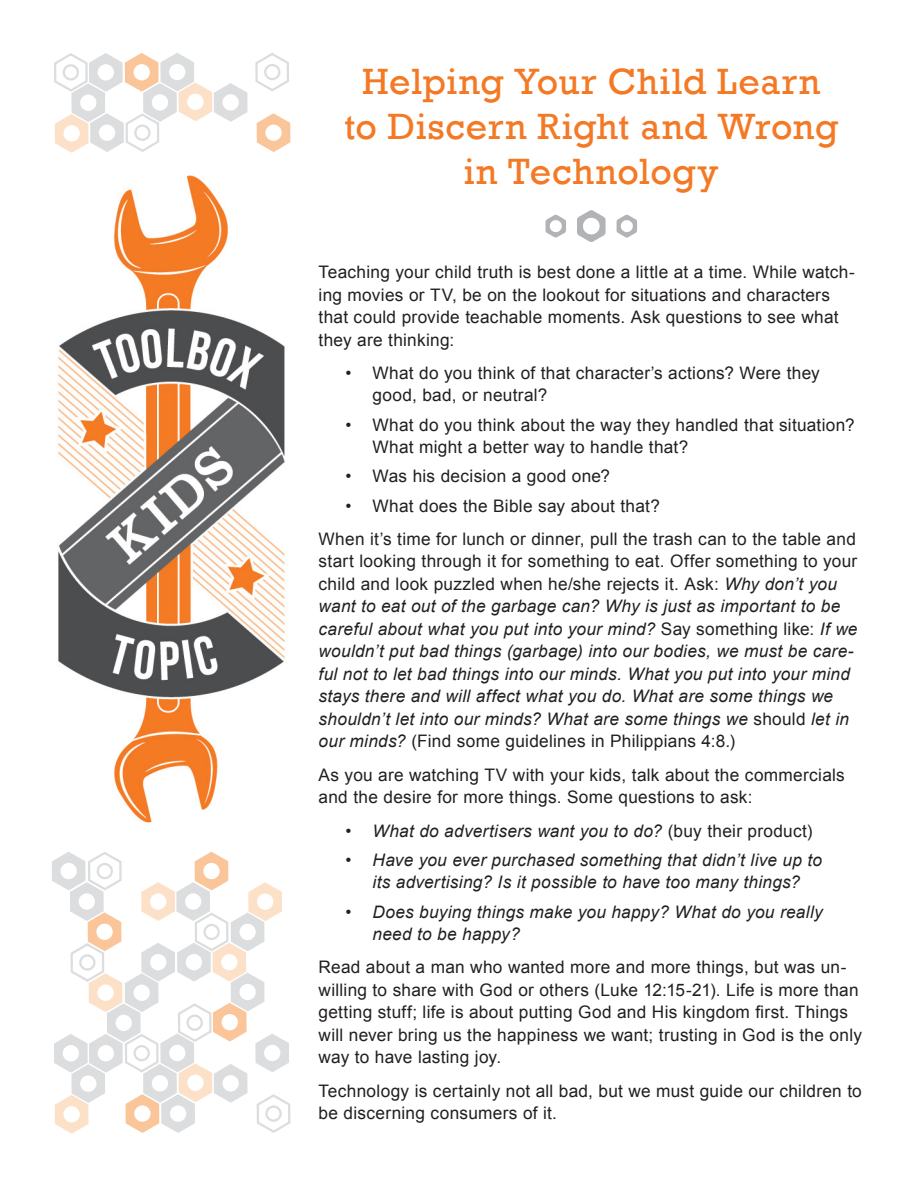
<style>
.page{position:relative;width:918px;height:1188px;background:#fff}
.page>*{position:absolute;margin:0;border:0;box-sizing:border-box;transform-origin:0 0}
.t1{font:37.5px/45px "Rockwell";letter-spacing:.02em;color:#f47925;text-align:center}
.TBX_Main_Text{font:17.25px/22.5px "Arial";letter-spacing:.015em;color:#231f20}
.TBX_Main_Text-2{font:italic 17.25px/22.5px "Arial";letter-spacing:.015em;color:#231f20}
.s1{font-style:normal}
</style>
<div class="page">
<img style="left:58px;top:175px;width:227px;height:648px">
<svg style="left:257px;top:113px;width:33px;height:39px"></svg>
<svg style="left:54px;top:53px;width:194px;height:100px"></svg>
<svg style="left:255px;top:53px;width:34px;height:39px"></svg>
<svg style="left:52px;top:851px;width:239px;height:283px"></svg>
<svg style="left:577px;top:210px;width:29px;height:32px"></svg>
<svg style="left:617px;top:215px;width:20px;height:23px"></svg>
<svg style="left:546px;top:215px;width:20px;height:23px"></svg>
<p class="t1" style="left:344px;top:59px;width:496px">Helping Your Child Learn to Discern Right and Wrong in Technology</p>
<p class="TBX_Main_Text" style="left:319px;top:261px;width:538px">Teaching your child truth is best done a little at a time. While watch&shy;ing movies or TV, be on the lookout for situations and characters that could provide teachable moments. Ask questions to see what they are thinking:</p>
<p class="TBX_Main_Text" style="left:373px;top:362px;width:449px;text-indent:-27px">• What do you think of that character’s actions? Were they good, bad, or neutral?</p>
<p class="TBX_Main_Text" style="left:373px;top:413px;width:484px;text-indent:-27px">• What do you think about the way they handled that situation?<br>What might a better way to handle that?</p>
<p class="TBX_Main_Text" style="left:346px;top:465px;width:266px">• Was his decision a good one?</p>
<p class="TBX_Main_Text" style="left:346px;top:494px;width:316px">• What does the Bible say about that?</p>
<p class="TBX_Main_Text-2" style="left:319px;top:528px;width:540px"><span class="s1">When it’s time for lunch or dinner, pull the trash can to the table and start looking through it for something to eat. Offer something to your child and look puzzled when he/she rejects it. Ask:</span> Why don’t you want to eat out of the garbage can? Why is just as important to be careful about what you put into your mind? <span class="s1">Say something like:</span> If we wouldn’t put bad things (garbage) into our bodies, we must be care&shy;ful not to let bad things into our minds. What you put into your mind stays there and will affect what you do. What are some things we shouldn’t let into our minds? What are some things we <span class="s1">should</span> let in our minds? <span class="s1">(Find some guidelines in Philippians 4:8.)</span></p>
<p class="TBX_Main_Text" style="left:319px;top:764px;width:528px">As you are watching TV with your kids, talk about the commercials and the desire for more things. Some questions to ask:</p>
<p class="TBX_Main_Text-2" style="left:346px;top:819px;width:468px"><span class="s1">•</span> What do advertisers want you to do? <span class="s1">(buy their product)</span></p>
<p class="TBX_Main_Text-2" style="left:346px;top:849px;width:478px;text-align:center"><span class="s1">•</span> Have you ever purchased something that didn’t live up to its advertising? Is it possible to have too many things?</p>
<p class="TBX_Main_Text-2" style="left:373px;top:900px;width:452px;text-indent:-27px"><span class="s1">•</span> Does buying things make you happy? What do you really need to be happy?</p>
<p class="TBX_Main_Text" style="left:319px;top:956px;width:545px">Read about a man who wanted more and more things, but was un&shy;willing to share with God or others (Luke 12:15-21). Life is more than getting stuff; life is about putting God and His kingdom first. Things will never bring us the happiness we want; trusting in God is the only way to have lasting joy.</p>
<p class="TBX_Main_Text" style="left:319px;top:1079px;width:545px">Technology is certainly not all bad, but we must guide our children to be discerning consumers of it.</p>
</div>
